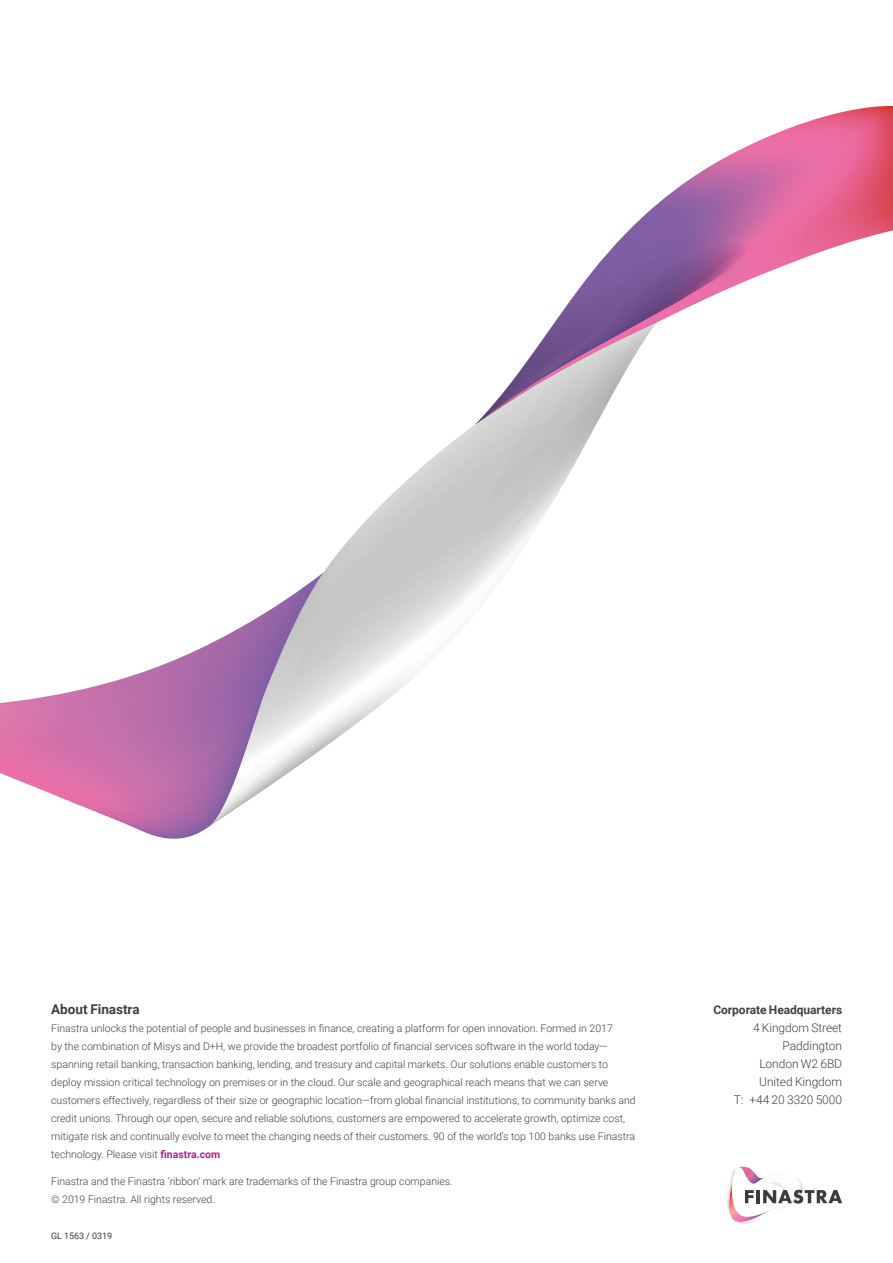
<style>
.page{position:relative;width:893px;height:1263px;background:#fff}
.page>*{position:absolute;margin:0;border:0;box-sizing:border-box;transform-origin:0 0}
.t1{font:700 13.5px "Roboto";color:#414042}
.t2{font:300 12px/18px "Roboto";letter-spacing:-.005em;color:#414042;text-align:right}
.t3{font:700 12px "Roboto";letter-spacing:-.005em;color:#414042}
.t4{font:300 10.5px/18px "Roboto";color:#414042}
.t5{font:9px "Roboto";letter-spacing:-.005em;color:#3c3c3b}
.s1{font-weight:700;color:#aa218e}
</style>
<div class="page">
<svg style="left:324px;top:425px;width:272px;height:201px"></svg>
<svg style="left:324px;top:626px;width:109px;height:122px"></svg>
<svg style="left:631px;top:106px;width:262px;height:142px"></svg>
<svg style="left:475px;top:228px;width:358px;height:197px"></svg>
<svg style="left:0;top:572px;width:324px;height:267px"></svg>
<svg style="left:726px;top:1166px;width:116px;height:58px"></svg>
<p class="t1" style="left:51px;top:1000px;width:90px">About Finastra</p>
<p class="t4" style="left:51px;top:1019px;width:586px">Finastra unlocks the potential of people and businesses in finance, creating a platform for open innovation. Formed in 2017<br>by the combination of Misys and D+H, we provide the broadest portfolio of financial services software in the world today— spanning retail banking, transaction banking, lending, and treasury and capital markets. Our solutions enable customers to deploy mission critical technology on premises or in the cloud. Our scale and geographical reach means that we can serve customers effectively, regardless of their size or geographic location—from global financial institutions, to community banks and credit unions. Through our open, secure and reliable solutions, customers are empowered to accelerate growth, optimize cost, mitigate risk and continually evolve to meet the changing needs of their customers. 90 of the world’s top 100 banks use Finastra technology. Please visit <span class="s1">finastra.com</span></p>
<p class="t4" style="left:51px;top:1172px;width:403px">Finastra and the Finastra ‘ribbon’ mark are trademarks of the Finastra group companies. © 2019 Finastra. All rights reserved.</p>
<p class="t5" style="left:51px;top:1230px;width:63px">GL 1563 / 0319</p>
<p class="t3" style="left:713px;top:1002px;width:130px">Corporate Headquarters</p>
<p class="t2" style="left:734px;top:1019px;width:110px">4 Kingdom Street<br>Paddington<br>London W2 6BD<br>United Kingdom<br>T: +44 20 3320 5000</p>
</div>
